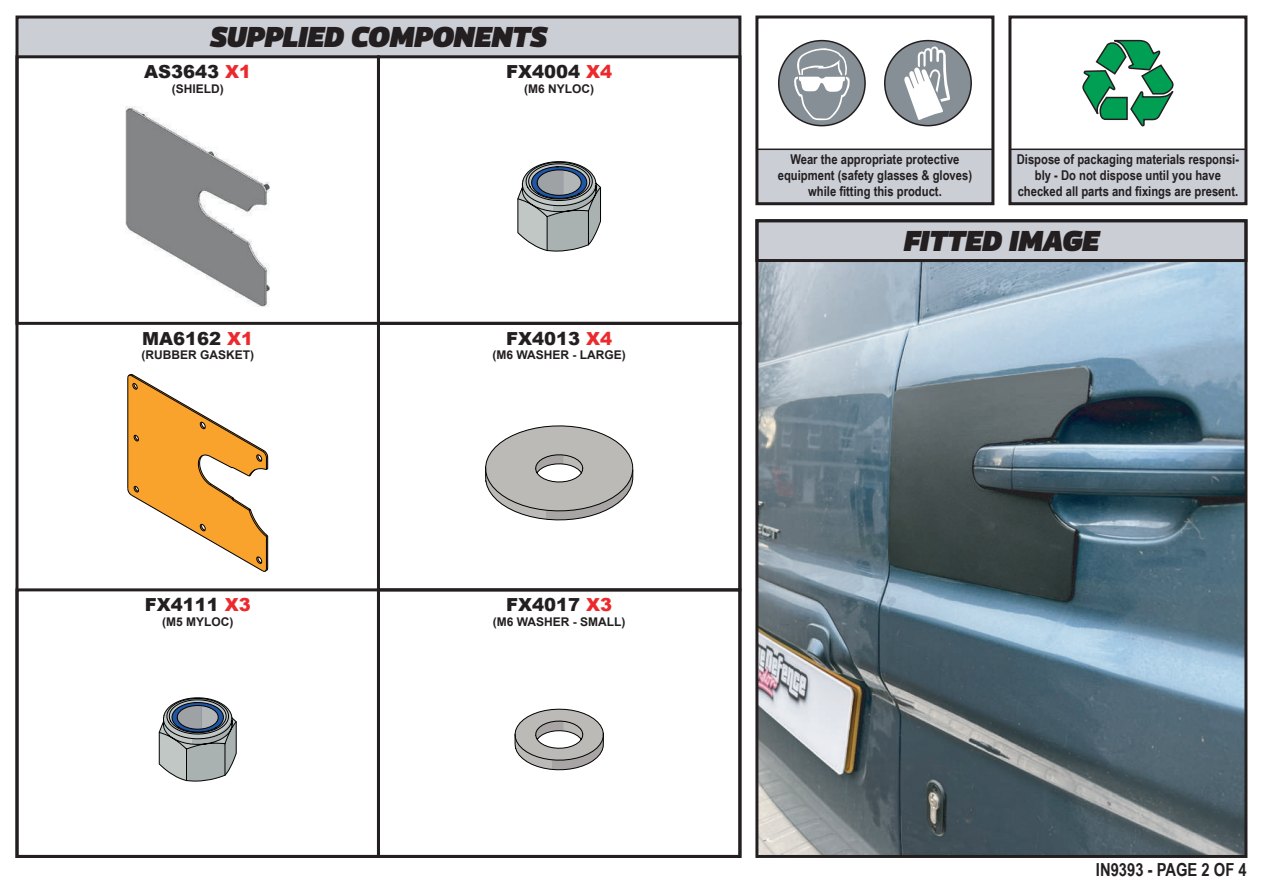
<style>
.page{position:relative;width:1263px;height:893px;background:#fff}
.page>*{position:absolute;margin:0;border:0;box-sizing:border-box;transform-origin:0 0}
.t1{font:italic 900 27px "Vinkel";color:#231f20}
.t2{font:900 18px "Arial";color:#231f20}
.t3{font:700 18px "Arial Narrow";color:#231f20}
.t4{font:700 13.5px/16.2px "Arial Narrow";color:#231f20;text-align:center}
.t5{font:700 12px "Arial";color:#231f20}
.s1{color:#ec2a2d}
</style>
<div class="page">
<svg style="left:514px;top:708px;width:90px;height:62px"></svg>
<img style="left:759px;top:262px;width:484px;height:592px">
<div style="left:756px;top:149px;width:238px;height:55px;background:#cbced5;border:2px solid #231f20"></div>
<div style="left:755px;top:16px;width:239px;height:189px;border:3px solid #231f20"></div>
<svg style="left:778px;top:40px;width:88px;height:86px;fill:#878f96"></svg>
<svg style="left:793px;top:48px;width:57px;height:72px"></svg>
<div style="left:884px;top:40px;width:88px;height:86px;background:#878f96;border:2px solid #231f20;border-radius:50%"></div>
<svg style="left:904px;top:47px;width:46px;height:73px"></svg>
<div style="left:1009px;top:149px;width:238px;height:55px;background:#cbced5;border:2px solid #231f20"></div>
<div style="left:1008px;top:16px;width:239px;height:189px;border:3px solid #231f20"></div>
<svg style="left:1082px;top:39px;width:92px;height:88px"></svg>
<div style="left:17px;top:17px;width:723px;height:40px;background:#cbced5"></div>
<div style="left:16px;top:55px;width:364px;height:270px;border:3px solid #231f20"></div>
<div style="left:16px;top:588px;width:364px;height:270px;border:3px solid #231f20"></div>
<div style="left:377px;top:55px;width:364px;height:270px;border:3px solid #231f20"></div>
<div style="left:377px;top:322px;width:364px;height:269px;border:3px solid #231f20"></div>
<div style="left:377px;top:588px;width:364px;height:270px;border:3px solid #231f20"></div>
<div style="left:755px;top:219px;width:492px;height:43px;background:#cbced5;border:3px solid #231f20"></div>
<div style="left:755px;top:219px;width:492px;height:639px;border:3px solid #231f20"></div>
<svg style="left:517px;top:161px;width:84px;height:91px"></svg>
<svg style="left:485px;top:425px;width:149px;height:96px"></svg>
<svg style="left:158px;top:697px;width:79px;height:85px"></svg>
<img style="left:125px;top:107px;width:145px;height:199px">
<svg style="left:127px;top:374px;width:141px;height:198px"></svg>
<h1 class="t1" style="left:210px;top:18px;width:338px">SUPPLIED COMPONENTS</h1>
<h2 class="t2" style="left:144px;top:59px;width:109px">AS3643 <span class="s1">X1</span></h2>
<p class="t5" style="left:172px;top:80px;width:53px">(SHIELD)</p>
<h2 class="t2" style="left:506px;top:59px;width:108px">FX4004 <span class="s1">X4</span></h2>
<p class="t5" style="left:524px;top:80px;width:71px">(M6 NYLOC)</p>
<h2 class="t2" style="left:142px;top:325px;width:113px">MA6162 <span class="s1">X1</span></h2>
<p class="t5" style="left:141px;top:346px;width:114px">(RUBBER GASKET)</p>
<h2 class="t2" style="left:145px;top:592px;width:108px">FX4111 <span class="s1">X3</span></h2>
<p class="t5" style="left:162px;top:613px;width:73px">(M5 MYLOC)</p>
<h2 class="t2" style="left:506px;top:325px;width:108px">FX4013 <span class="s1">X4</span></h2>
<p class="t5" style="left:492px;top:346px;width:135px">(M6 WASHER - LARGE)</p>
<h2 class="t2" style="left:506px;top:592px;width:108px">FX4017 <span class="s1">X3</span></h2>
<p class="t5" style="left:493px;top:613px;width:134px">(M6 WASHER - SMALL)</p>
<p class="t4" style="left:778px;top:150px;width:196px">Wear the appropriate protective equipment (safety glasses &amp; gloves) while fitting this product.</p>
<p class="t4" style="left:1017px;top:150px;width:224px">Dispose of packaging materials responsi&shy;bly - Do not dispose until you have checked all parts and fixings are present.</p>
<h1 class="t1" style="left:904px;top:222px;width:197px">FITTED IMAGE</h1>
<h2 class="t3" style="left:1096px;top:856px;width:152px">IN9393 - PAGE 2 OF 4</h2>
</div>
